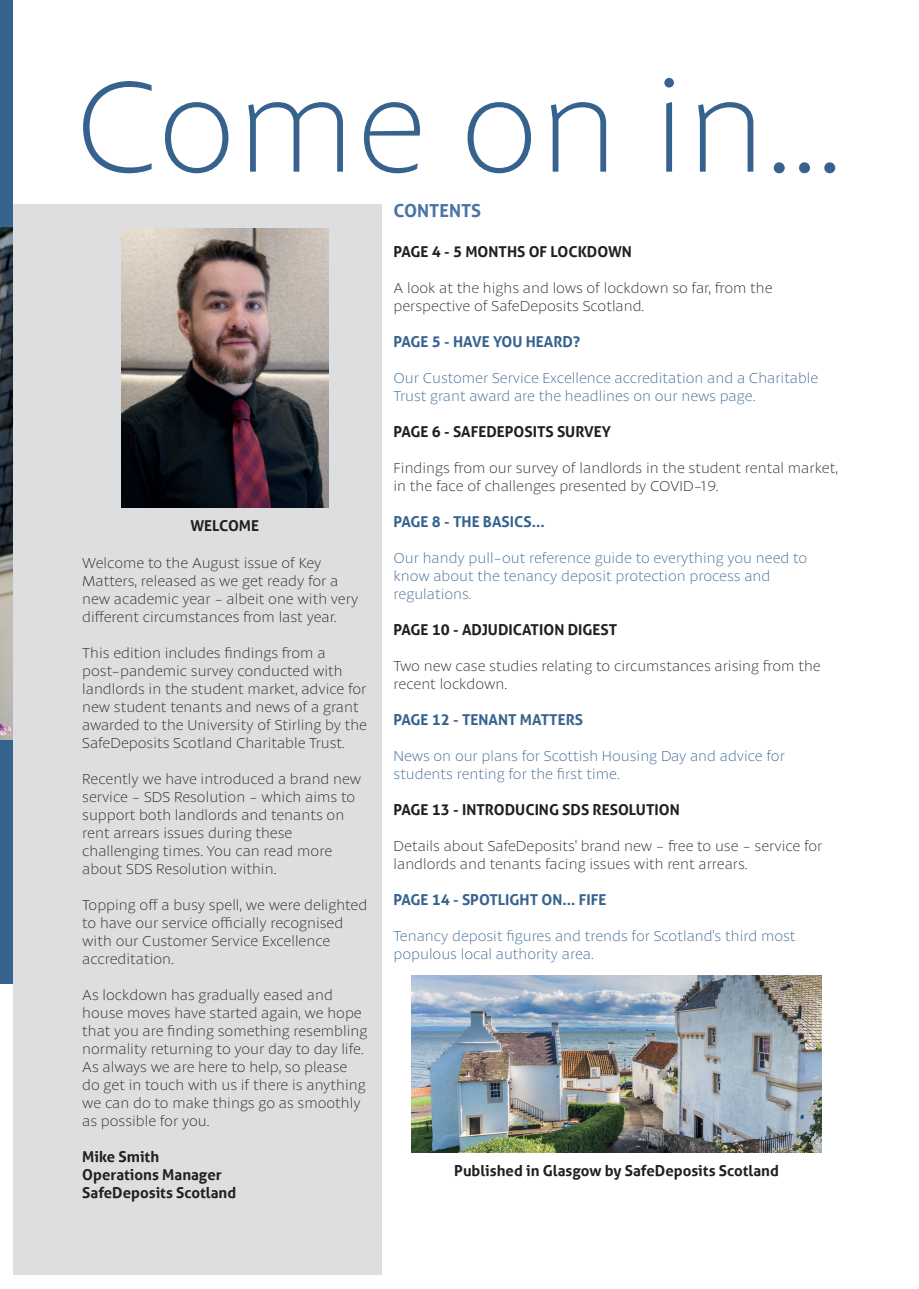
<style>
.page{position:relative;width:919px;height:1289px;background:#fff}
.page>*{position:absolute;margin:0;border:0;box-sizing:border-box;transform-origin:0 0}
.t1{font:100 135px "Petala Pro";color:#36638e}
.t2{font:700 18px "Aller";color:#4974a4}
.t3{font:100 15px/18px "Petala Pro";color:#231f20}
.t4{font:100 15px/18px "Petala Pro";color:#36638e}
.t5{font:700 15px "Aller";color:#231f20}
.t6{font:700 15px "Aller";color:#36638e}
</style>
<div class="page">
<div style="left:0;top:1px;width:13px;height:983px;background:#36638e"></div>
<div style="left:13px;top:204px;width:368px;height:1070px;background:#dddee0"></div>
<img style="left:121px;top:228px;width:207px;height:279px">
<img style="left:0;top:227px;width:13px;height:512px">
<img style="left:412px;top:975px;width:409px;height:177px">
<p class="t1" style="left:74px;top:53px;width:769px">Come on in...</p>
<p class="t5" style="left:190px;top:517px;width:70px">WELCOME</p>
<p class="t3" style="left:82px;top:554px;width:240px">Welcome to the August issue of Key</p>
<p class="t3" style="left:82px;top:572px;width:277px">Matters, released as we get ready for a new academic year - albeit one with very different circumstances from last year.</p>
<p class="t3" style="left:82px;top:644px;width:286px">This edition includes findings from a post-pandemic survey conducted with landlords in the student market, advice for new student tenants and news of a grant awarded to the University of Stirling by the SafeDeposits Scotland Charitable Trust.</p>
<p class="t3" style="left:82px;top:770px;width:280px">Recently we have introduced a brand new service - SDS Resolution - which aims to support both landlords and tenants on rent arrears issues during these</p>
<p class="t3" style="left:82px;top:842px;width:251px">challenging times. You can read more about SDS Resolution within.</p>
<p class="t3" style="left:82px;top:896px;width:286px">Topping off a busy spell, we were delighted to have our service officially recognised with our Customer Service Excellence</p>
<p class="t3" style="left:82px;top:950px;width:93px">accreditation.</p>
<p class="t3" style="left:82px;top:986px;width:286px">As lockdown has gradually eased and house moves have started again, we hope that you are finding something resembling normality returning to your day to day life.<br>As always we are here to help, so please do get in touch with us if there is anything we can do to make things go as smoothly as possible for you.</p>
<p class="t5" style="left:82px;top:1147px;width:78px">Mike Smith</p>
<p class="t5" style="left:82px;top:1165px;width:141px">Operations Manager</p>
<p class="t5" style="left:82px;top:1183px;width:155px">SafeDeposits Scotland</p>
<p class="t2" style="left:393px;top:200px;width:89px">CONTENTS</p>
<p class="t5" style="left:393px;top:242px;width:240px">PAGE 4 - 5 MONTHS OF LOCKDOWN</p>
<p class="t3" style="left:393px;top:279px;width:380px">A look at the highs and lows of lockdown so far, from the</p>
<p class="t3" style="left:393px;top:297px;width:252px">perspective of SafeDeposits Scotland.</p>
<p class="t6" style="left:393px;top:332px;width:188px">PAGE 5 - HAVE YOU HEARD?</p>
<p class="t4" style="left:393px;top:369px;width:426px">Our Customer Service Excellence accreditation and a Charitable<br>Trust grant award are the headlines on our news page.</p>
<p class="t5" style="left:393px;top:422px;width:219px">PAGE 6 - SAFEDEPOSITS SURVEY</p>
<p class="t3" style="left:393px;top:459px;width:446px">Findings from our survey of landlords in the student rental market, in the face of challenges presented by COVID-19.</p>
<p class="t6" style="left:393px;top:512px;width:153px">PAGE 8 - THE BASICS...</p>
<p class="t4" style="left:393px;top:549px;width:415px">Our handy pull-out reference guide to everything you need to know about the tenancy deposit protection process and</p>
<p class="t4" style="left:393px;top:585px;width:80px">regulations.</p>
<p class="t5" style="left:393px;top:620px;width:225px">PAGE 10 - ADJUDICATION DIGEST</p>
<p class="t3" style="left:393px;top:657px;width:428px">Two new case studies relating to circumstances arising from the recent lockdown.</p>
<p class="t6" style="left:393px;top:710px;width:191px">PAGE 12 - TENANT MATTERS</p>
<p class="t4" style="left:393px;top:747px;width:393px">News on our plans for Scottish Housing Day and advice for</p>
<p class="t4" style="left:393px;top:765px;width:228px">students renting for the first time.</p>
<p class="t5" style="left:393px;top:800px;width:288px">PAGE 13 - INTRODUCING SDS RESOLUTION</p>
<p class="t3" style="left:393px;top:837px;width:430px">Details about SafeDeposits' brand new - free to use - service for landlords and tenants facing issues with rent arrears.</p>
<p class="t6" style="left:393px;top:890px;width:214px">PAGE 14 - SPOTLIGHT ON... FIFE</p>
<p class="t4" style="left:393px;top:927px;width:403px">Tenancy deposit figures and trends for Scotland's third most</p>
<p class="t4" style="left:393px;top:945px;width:202px">populous local authority area.</p>
<p class="t5" style="left:454px;top:1160px;width:326px">Published in Glasgow by SafeDeposits Scotland</p>
</div>
